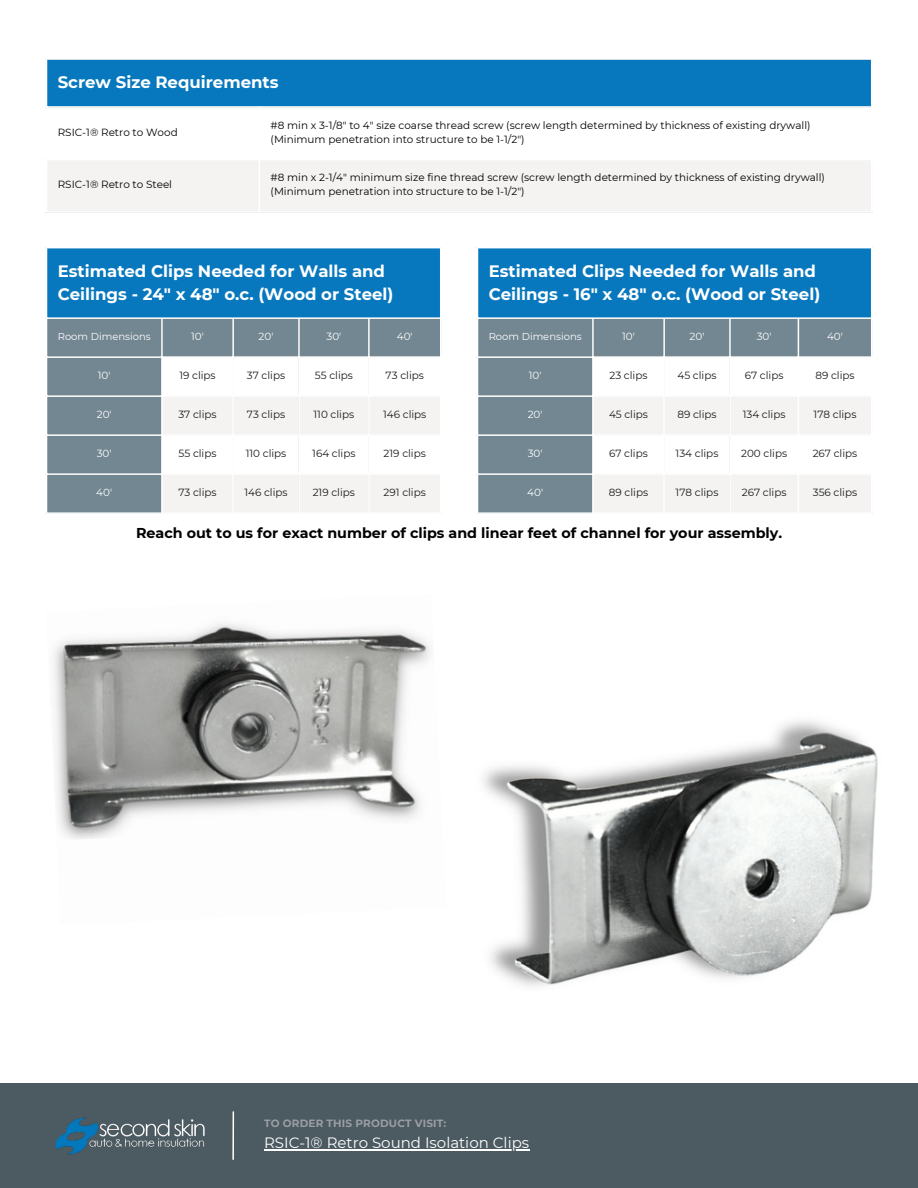
<style>
.page{position:relative;width:918px;height:1188px;background:#fff}
.page>*{position:absolute;margin:0;border:0;box-sizing:border-box;transform-origin:0 0}
.t1{font:700 16.6px/22.6px "Montserrat";color:#fff}
.t2{font:15px "Montserrat";color:#fff}
.t3{font:700 14.2px "Montserrat";color:#000}
.t4{font:10.4px/13.8px "Montserrat";color:#000}
.t5{font:10.4px "Montserrat";color:#191919}
.t6{font:10.4px "Montserrat";color:#fff}
.t7{font:700 10.4px "Montserrat";letter-spacing:.015em;color:#9b9ea3}
.t8{font:10px "Montserrat";color:#fff}
</style>
<div class="page">
<div style="left:46px;top:59px;width:826px;height:48px;background:#0778be"></div>
<div style="left:48px;top:161px;width:823px;height:50px;background:#f4f3f2"></div>
<hr style="left:46px;top:60px;width:1px;height:151px;background:#fff">
<hr style="left:259px;top:108px;width:1px;height:103px;background:#fff">
<hr style="left:871px;top:60px;width:1px;height:151px;background:#fff">
<hr style="left:46px;top:58px;width:826px;height:2px;background:#fff">
<hr style="left:46px;top:106px;width:826px;height:2px;background:#fff">
<div style="left:0;top:1083px;width:918px;height:105px;background:#4c5a61"></div>
<img style="left:55px;top:1117px;width:150px;height:38px">
<hr style="left:232px;top:1111px;width:2px;height:49px;background:#fff">
<img style="left:483px;top:720px;width:395px;height:267px">
<div style="left:46px;top:247px;width:395px;height:72px;background:#0778be"></div>
<div style="left:47px;top:319px;width:393px;height:193px;background:#728792"></div>
<svg style="left:163px;top:358px;width:277px;height:154px"></svg>
<hr style="left:46px;top:248px;width:1px;height:264px;background:#fff">
<hr style="left:161px;top:319px;width:2px;height:193px;background:#fff">
<hr style="left:232px;top:319px;width:2px;height:193px;background:#fff">
<hr style="left:298px;top:319px;width:2px;height:193px;background:#fff">
<hr style="left:368px;top:319px;width:2px;height:193px;background:#fff">
<hr style="left:440px;top:248px;width:1px;height:264px;background:#fff">
<hr style="left:46px;top:247px;width:395px;height:1px;background:#fff">
<hr style="left:46px;top:317px;width:395px;height:2px;background:#fff">
<hr style="left:46px;top:356px;width:395px;height:2px;background:#fff">
<hr style="left:46px;top:395px;width:395px;height:2px;background:#fff">
<hr style="left:46px;top:434px;width:395px;height:2px;background:#fff">
<hr style="left:46px;top:473px;width:395px;height:2px;background:#fff">
<div style="left:477px;top:247px;width:395px;height:72px;background:#0778be"></div>
<div style="left:478px;top:319px;width:393px;height:193px;background:#728792"></div>
<svg style="left:594px;top:358px;width:277px;height:154px"></svg>
<hr style="left:477px;top:248px;width:1px;height:264px;background:#fff">
<hr style="left:592px;top:319px;width:2px;height:193px;background:#fff">
<hr style="left:663px;top:319px;width:2px;height:193px;background:#fff">
<hr style="left:729px;top:319px;width:2px;height:193px;background:#fff">
<hr style="left:797px;top:319px;width:2px;height:193px;background:#fff">
<hr style="left:871px;top:248px;width:1px;height:264px;background:#fff">
<hr style="left:477px;top:247px;width:395px;height:1px;background:#fff">
<hr style="left:477px;top:317px;width:395px;height:2px;background:#fff">
<hr style="left:477px;top:356px;width:395px;height:2px;background:#fff">
<hr style="left:477px;top:395px;width:395px;height:2px;background:#fff">
<hr style="left:477px;top:434px;width:395px;height:2px;background:#fff">
<hr style="left:477px;top:473px;width:395px;height:2px;background:#fff">
<img style="left:53px;top:623px;width:377px;height:216px">
<hr style="left:264px;top:1149px;width:265px;height:1px;background:#fff">
<p class="t1" style="left:58px;top:71px;width:222px">Screw Size Requirements</p>
<p class="t4" style="left:58px;top:125px;width:121px">RSIC-1® Retro to Wood</p>
<p class="t4" style="left:271px;top:118px;width:541px">#8 min x 3-1/8" to 4" size coarse thread screw (screw length determined by thickness of existing drywall) (Minimum penetration into structure to be 1-1/2")</p>
<p class="t4" style="left:58px;top:177px;width:116px">RSIC-1® Retro to Steel</p>
<p class="t4" style="left:271px;top:171px;width:556px">#8 min x 2-1/4" minimum size fine thread screw (screw length determined by thickness of existing drywall) (Minimum penetration into structure to be 1-1/2")</p>
<p class="t1" style="left:58px;top:260px;width:337px">Estimated Clips Needed for Walls and<br>Ceilings - 24" x 48" o.c. (Wood or Steel)</p>
<p class="t8" style="left:58px;top:331px;width:94px">Room Dimensions</p>
<p class="t6" style="left:191px;top:330px;width:14px">10'</p>
<p class="t6" style="left:259px;top:330px;width:16px">20'</p>
<p class="t6" style="left:326px;top:330px;width:16px">30'</p>
<p class="t6" style="left:397px;top:330px;width:17px">40'</p>
<p class="t6" style="left:98px;top:369px;width:14px">10'</p>
<p class="t5" style="left:179px;top:369px;width:38px">19 clips</p>
<p class="t5" style="left:247px;top:369px;width:40px">37 clips</p>
<p class="t5" style="left:315px;top:369px;width:40px">55 clips</p>
<p class="t5" style="left:386px;top:369px;width:40px">73 clips</p>
<p class="t6" style="left:97px;top:408px;width:16px">20'</p>
<p class="t5" style="left:178px;top:408px;width:40px">37 clips</p>
<p class="t5" style="left:247px;top:408px;width:40px">73 clips</p>
<p class="t5" style="left:313px;top:408px;width:42px">110 clips</p>
<p class="t5" style="left:383px;top:408px;width:45px">146 clips</p>
<p class="t6" style="left:97px;top:447px;width:16px">30'</p>
<p class="t5" style="left:178px;top:447px;width:40px">55 clips</p>
<p class="t5" style="left:246px;top:447px;width:42px">110 clips</p>
<p class="t5" style="left:312px;top:447px;width:45px">164 clips</p>
<p class="t5" style="left:384px;top:447px;width:44px">219 clips</p>
<p class="t6" style="left:96px;top:486px;width:17px">40'</p>
<p class="t5" style="left:178px;top:486px;width:40px">73 clips</p>
<p class="t5" style="left:244px;top:486px;width:45px">146 clips</p>
<p class="t5" style="left:313px;top:486px;width:44px">219 clips</p>
<p class="t5" style="left:384px;top:486px;width:44px">291 clips</p>
<p class="t1" style="left:489px;top:260px;width:333px">Estimated Clips Needed for Walls and<br>Ceilings - 16" x 48" o.c. (Wood or Steel)</p>
<p class="t8" style="left:489px;top:331px;width:94px">Room Dimensions</p>
<p class="t6" style="left:622px;top:330px;width:14px">10'</p>
<p class="t6" style="left:689px;top:330px;width:16px">20'</p>
<p class="t6" style="left:757px;top:330px;width:16px">30'</p>
<p class="t6" style="left:827px;top:330px;width:17px">40'</p>
<p class="t6" style="left:529px;top:369px;width:14px">10'</p>
<p class="t5" style="left:609px;top:369px;width:40px">23 clips</p>
<p class="t5" style="left:677px;top:369px;width:41px">45 clips</p>
<p class="t5" style="left:745px;top:369px;width:40px">67 clips</p>
<p class="t5" style="left:815px;top:369px;width:41px">89 clips</p>
<p class="t6" style="left:528px;top:408px;width:16px">20'</p>
<p class="t5" style="left:609px;top:408px;width:41px">45 clips</p>
<p class="t5" style="left:677px;top:408px;width:41px">89 clips</p>
<p class="t5" style="left:743px;top:408px;width:44px">134 clips</p>
<p class="t5" style="left:813px;top:408px;width:44px">178 clips</p>
<p class="t6" style="left:528px;top:447px;width:16px">30'</p>
<p class="t5" style="left:609px;top:447px;width:40px">67 clips</p>
<p class="t5" style="left:675px;top:447px;width:44px">134 clips</p>
<p class="t5" style="left:741px;top:447px;width:47px">200 clips</p>
<p class="t5" style="left:813px;top:447px;width:46px">267 clips</p>
<p class="t6" style="left:527px;top:486px;width:17px">40'</p>
<p class="t5" style="left:609px;top:486px;width:41px">89 clips</p>
<p class="t5" style="left:675px;top:486px;width:44px">178 clips</p>
<h1 class="t5" style="left:742px;top:486px;width:46px">267 clips</h1>
<p class="t5" style="left:813px;top:486px;width:46px">356 clips</p>
<h2 class="t3" style="left:136px;top:525px;width:647px">Reach out to us for exact number of clips and linear feet of channel for your assembly.</h2>
<p class="t7" style="left:264px;top:1117px;width:184px">TO ORDER THIS PRODUCT VISIT:</p>
<p class="t2" style="left:264px;top:1133px;width:267px">RSIC-1® Retro Sound Isolation Clips</p>
</div>
